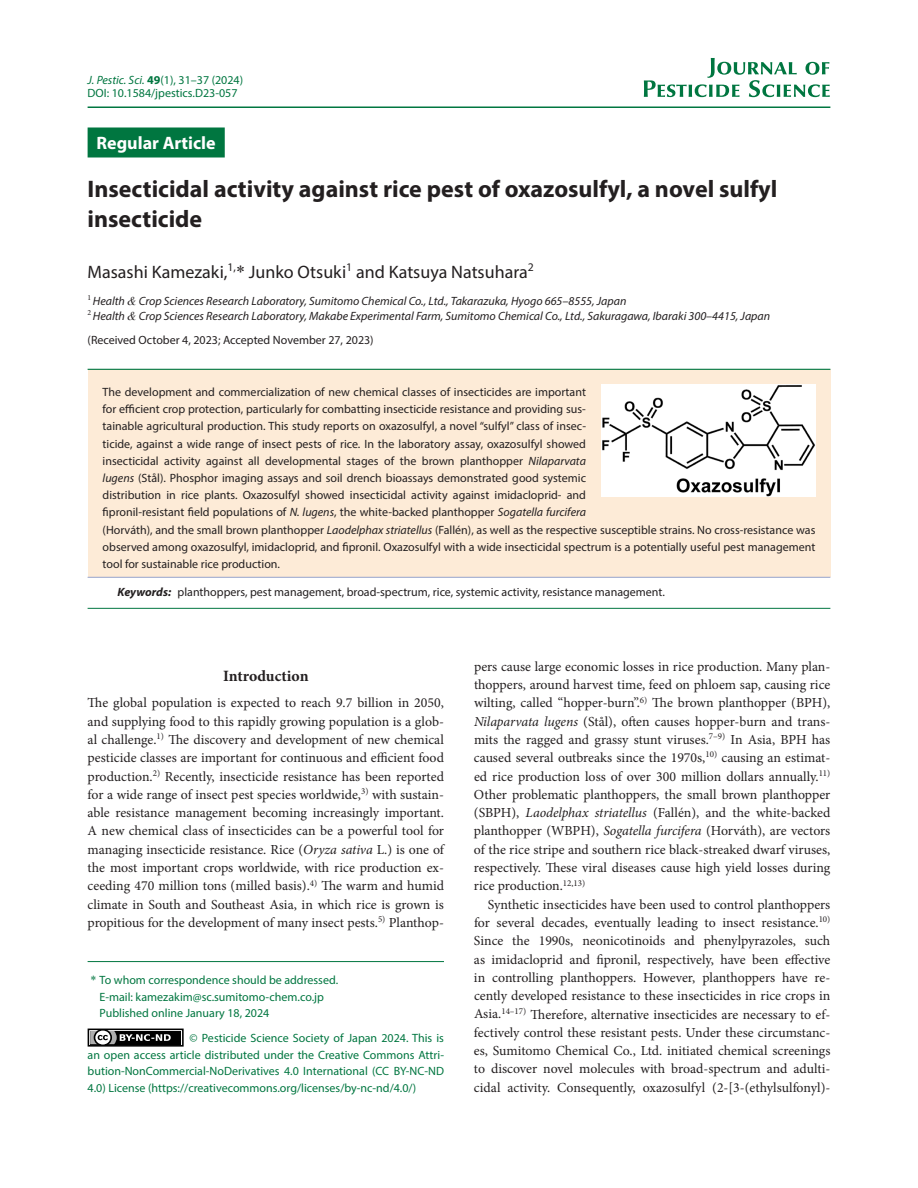
<style>
.page{position:relative;width:918px;height:1188px;background:#fff}
.page>*{position:absolute;margin:0;border:0;box-sizing:border-box;transform-origin:0 0}
.t1{font:700 24px/30px "Myriad Pro";color:#231f20}
.t2{font:18px "Myriad Pro";color:#231f20}
.t3{font:700 18px "Myriad Pro";color:#fff}
.t4{font:700 15.75px "Minion Pro";letter-spacing:-.005em;color:#231f20}
.t5{font:13.8px/18.3px "Minion Pro";color:#231f20;text-align:justify}
.t6{font:12px/17.2px "Myriad Pro";color:#231f20}
.t7{font:12px/16.5px "Myriad Pro";color:#007640}
.t8{font:italic 12px/15px "Myriad Pro";color:#231f20}
.s1{font-style:italic}
.s2{font-weight:700}
.s3{font-family:"Times New Roman"}
.s4{font-weight:700;font-style:italic}
</style>
<div class="page">
<div style="left:88px;top:1029px;width:96px;height:18px;border:2px solid #000"></div>
<div style="left:90px;top:1031px;width:91px;height:13px;background:#000"></div>
<svg style="left:90px;top:1031px;width:81px;height:13px"></svg>
<hr style="left:88px;top:106px;width:742px;height:2px;background:#007640">
<div style="left:88px;top:128px;width:137px;height:30px;background:#007640"></div>
<div style="left:88px;top:369px;width:742px;height:208px;background:#fdebd7"></div>
<hr style="left:88px;top:369px;width:742px;height:1px;background:#007640">
<hr style="left:88px;top:577px;width:742px;height:1px;background:#96a2c9">
<hr style="left:88px;top:608px;width:742px;height:1px;background:#007640">
<img style="left:601px;top:385px;width:214px;height:112px">
<hr style="left:88px;top:961px;width:356px;height:1px;background:#007640">
<svg style="left:644px;top:58px;width:186px;height:39px"></svg>
<p class="t7" style="left:88px;top:73px;width:157px;line-height:13.5px"><span class="s1">J. Pestic. Sci.</span> <span class="s2">49</span>(1), 31–37 (2024)<br>DOI: 10.1584/jpestics.D23-057</p>
<h2 class="t3" style="left:97px;top:131px;width:121px">Regular Article</h2>
<h1 class="t1" style="left:88px;top:173px;width:691px">Insecticidal activity against rice pest of oxazosulfyl, a novel sulfyl insecticide</h1>
<h2 class="t2" style="left:88px;top:260px;width:448px">Masashi Kamezaki,<sup>1,</sup><span class="s3">*</span> Junko Otsuki<sup>1</sup> and Katsuya Natsuhara<sup>2</sup></h2>
<p class="t8" style="left:88px;top:293px;width:684px"><sup>1</sup> Health <span class="s3">&amp;</span> Crop Sciences Research Laboratory, Sumitomo Chemical Co., Ltd., Takarazuka, Hyogo 665–8555, Japan<br><sup>2</sup> Health <span class="s3">&amp;</span> Crop Sciences Research Laboratory, Makabe Experimental Farm, Sumitomo Chemical Co., Ltd., Sakuragawa, Ibaraki 300–4415, Japan</p>
<p class="t6" style="left:88px;top:331px;width:288px">(Received October 4, 2023; Accepted November 27, 2023)</p>
<p class="t6" style="left:103px;top:383px;width:714px">The development and commercialization of new chemical classes of insecticides are important<br>for efficient crop protection, particularly for combatting insecticide resistance and providing sus-<br>tainable agricultural production. This study reports on oxazosulfyl, a novel “sulfyl” class of insec-<br>ticide, against a wide range of insect pests of rice. In the laboratory assay, oxazosulfyl showed<br>insecticidal activity against all developmental stages of the brown planthopper <span class="s1">Nilaparvata<br>lugens</span> (Stål). Phosphor imaging assays and soil drench bioassays demonstrated good systemic<br>distribution in rice plants. Oxazosulfyl showed insecticidal activity against imidacloprid- and<br>fipronil-resistant field populations of <span class="s1">N. lugens</span>, the white-backed planthopper <span class="s1">Sogatella furcifera<br></span>(Horváth), and the small brown planthopper <span class="s1">Laodelphax striatellus</span> (Fallén), as well as the respective susceptible strains. No cross-resistance was observed among oxazosulfyl, imidacloprid, and fipronil. Oxazosulfyl with a wide insecticidal spectrum is a potentially useful pest management tool for sustainable rice production.</p>
<p class="t6" style="left:118px;top:583px;width:549px"><span class="s4">Keywords:</span> planthoppers, pest management, broad-spectrum, rice, systemic activity, resistance management.</p>
<p class="t4" style="left:223px;top:665px;width:87px">Introduction</p>
<p class="t5" style="left:88px;top:694px;width:358px">The global population is expected to reach 9.7 billion in 2050, and supplying food to this rapidly growing population is a glob&shy;al challenge.<sup>1)</sup> The discovery and development of new chemical pesticide classes are important for continuous and efficient food production.<sup>2)</sup> Recently, insecticide resistance has been reported for a wide range of insect pest species worldwide,<sup>3)</sup> with sustain&shy;able resistance management becoming increasingly important.<br>A new chemical class of insecticides can be a powerful tool for managing insecticide resistance. Rice (<span class="s1">Oryza sativa</span> L.) is one of the most important crops worldwide, with rice production ex&shy;ceeding 470 million tons (milled basis).<sup>4)</sup> The warm and humid climate in South and Southeast Asia, in which rice is grown is propitious for the development of many insect pests.<sup>5)</sup> Planthop-</p>
<p class="t7" style="left:100px;top:972px;width:240px;text-indent:-9px"><span class="s3">*</span> To whom correspondence should be addressed.<br>E-mail: kamezakim@sc.sumitomo-chem.co.jp<br>Published online January 18, 2024</p>
<p class="t7" style="left:88px;top:1030px;width:358px;text-align:justify;text-indent:102px">© Pesticide Science Society of Japan 2024. This is an open access article distributed under the Creative Commons Attri&shy;bution-NonCommercial-NoDerivatives 4.0 International (CC BY-NC-ND 4.0) License (https://creativecommons.org/licenses/by-nc-nd/4.0/)</p>
<p class="t5" style="left:474px;top:657px;width:358px">pers cause large economic losses in rice production. Many plan&shy;thoppers, around harvest time, feed on phloem sap, causing rice wilting, called “hopper-burn”.<sup>6)</sup> The brown planthopper (BPH), <span class="s1">Nilaparvata lugens</span> (Stål), often causes hopper-burn and trans&shy;mits the ragged and grassy stunt viruses.<sup>7–9)</sup> In Asia, BPH has caused several outbreaks since the 1970s,<sup>10)</sup> causing an estimat&shy;ed rice production loss of over 300 million dollars annually.<sup>11)<br></sup>Other problematic planthoppers, the small brown planthopper (SBPH), <span class="s1">Laodelphax striatellus</span> (Fallén), and the white-backed planthopper (WBPH), <span class="s1">Sogatella furcifera</span> (Horváth), are vectors of the rice stripe and southern rice black-streaked dwarf viruses, respectively. These viral diseases cause high yield losses during rice production.<sup>12,13)</sup></p>
<p class="t5" style="left:474px;top:895px;width:358px;text-indent:14px">Synthetic insecticides have been used to control planthoppers for several decades, eventually leading to insect resistance.<sup>10)<br></sup>Since the 1990s, neonicotinoids and phenylpyrazoles, such as imidacloprid and fipronil, respectively, have been effective in controlling planthoppers. However, planthoppers have re&shy;cently developed resistance to these insecticides in rice crops in Asia.<sup>14–17)</sup> Therefore, alternative insecticides are necessary to ef&shy;fectively control these resistant pests. Under these circumstanc&shy;es, Sumitomo Chemical Co., Ltd. initiated chemical screenings to discover novel molecules with broad-spectrum and adulti&shy;cidal activity. Consequently, oxazosulfyl (2-[3-(ethylsulfonyl)-</p>
</div>
